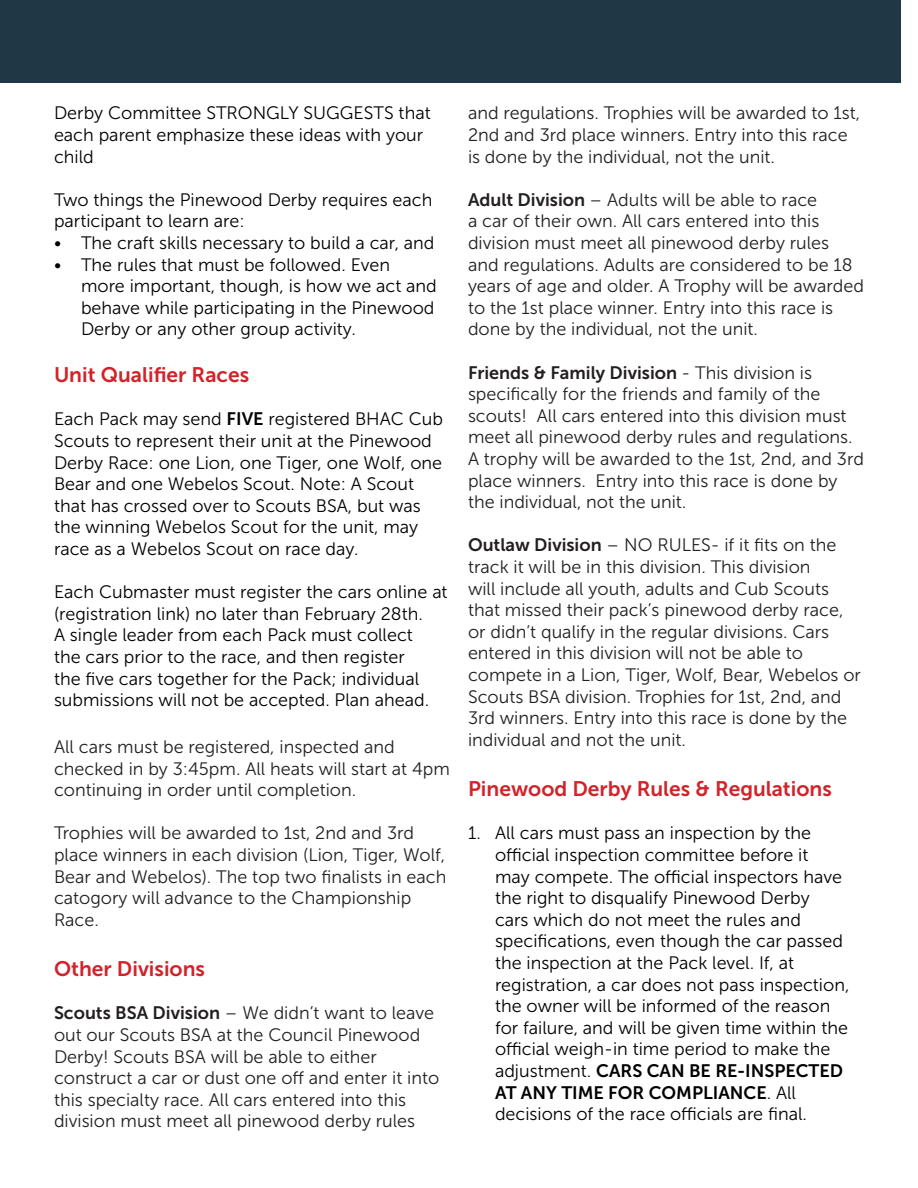
<style>
.page{position:relative;width:918px;height:1188px;background:#fff}
.page>*{position:absolute;margin:0;border:0;box-sizing:border-box;transform-origin:0 0}
.t1{font:21px "Museo Sans 700";color:#d1232a}
.t2{font:18px/21.6px "Museo Sans 300";color:#231f20}
.t3{font:18px/21.6px "Museo Sans 300";color:#000}
.s1{font-family:"Museo Sans 700"}
</style>
<div class="page">
<div style="left:0;top:0;width:901px;height:82px;background:#203746"></div>
<p class="t3" style="left:54px;top:102px;width:378px">Derby Committee STRONGLY SUGGESTS that each parent emphasize these ideas with your child</p>
<p class="t3" style="left:54px;top:189px;width:380px">Two things the Pinewood Derby requires each participant to learn are:</p>
<p class="t3" style="left:54px;top:232px;width:382px">• The craft skills necessary to build a car, and</p>
<p class="t3" style="left:81px;top:254px;width:357px;text-indent:-27px">• The rules that must be followed. Even more important, though, is how we act and behave while participating in the Pinewood Derby or any other group activity.</p>
<p class="t1" style="left:54px;top:363px;width:197px">Unit Qualifier Races</p>
<p class="t3" style="left:54px;top:408px;width:391px">Each Pack may send <span class="s1">FIVE</span> registered BHAC Cub Scouts to represent their unit at the Pinewood Derby Race: one Lion, one Tiger, one Wolf, one Bear and one Webelos Scout. Note: A Scout that has crossed over to Scouts BSA, but was the winning Webelos Scout for the unit, may race as a Webelos Scout on race day.</p>
<p class="t3" style="left:54px;top:581px;width:395px">Each Cubmaster must register the cars online at (registration link) no later than February 28th.</p>
<p class="t3" style="left:54px;top:624px;width:377px">A single leader from each Pack must collect the cars prior to the race, and then register the five cars together for the Pack; individual submissions will not be accepted. Plan ahead.</p>
<p class="t2" style="left:54px;top:736px;width:397px">All cars must be registered, inspected and checked in by 3:45pm. All heats will start at 4pm continuing in order until completion.</p>
<p class="t2" style="left:54px;top:822px;width:394px">Trophies will be awarded to 1st, 2nd and 3rd place winners in each division (Lion, Tiger, Wolf, Bear and Webelos). The top two finalists in each catogory will advance to the Championship Race.</p>
<p class="t1" style="left:54px;top:957px;width:153px">Other Divisions</p>
<p class="t2" style="left:54px;top:1002px;width:387px"><span class="s1">Scouts BSA Division</span> – We didn’t want to leave out our Scouts BSA at the Council Pinewood Derby! Scouts BSA will be able to either construct a car or dust one off and enter it into this specialty race. All cars entered into this division must meet all pinewood derby rules</p>
<p class="t2" style="left:468px;top:102px;width:394px">and regulations. Trophies will be awarded to 1st,<br>2nd and 3rd place winners. Entry into this race is done by the individual, not the unit.</p>
<p class="t2" style="left:468px;top:189px;width:398px"><span class="s1">Adult Division</span> – Adults will be able to race<br>a car of their own. All cars entered into this division must meet all pinewood derby rules and regulations. Adults are considered to be 18 years of age and older. A Trophy will be awarded to the 1st place winner. Entry into this race is done by the individual, not the unit.</p>
<p class="t2" style="left:468px;top:362px;width:397px"><span class="s1">Friends &amp; Family Division</span> - This division is specifically for the friends and family of the scouts! All cars entered into this division must meet all pinewood derby rules and regulations.<br>A trophy will be awarded to the 1st, 2nd, and 3rd place winners. Entry into this race is done by the individual, not the unit.</p>
<p class="t2" style="left:468px;top:534px;width:395px"><span class="s1">Outlaw Division</span> – NO RULES- if it fits on the track it will be in this division. This division<br>will include all youth, adults and Cub Scouts that missed their pack’s pinewood derby race, or didn’t qualify in the regular divisions. Cars entered in this division will not be able to compete in a Lion, Tiger, Wolf, Bear, Webelos or Scouts BSA division. Trophies for 1st, 2nd, and 3rd winners. Entry into this race is done by the individual and not the unit.</p>
<p class="t1" style="left:468px;top:777px;width:365px">Pinewood Derby Rules &amp; Regulations</p>
<p class="t3" style="left:495px;top:822px;width:356px;text-indent:-27px">1. All cars must pass an inspection by the official inspection committee before it<br>may compete. The official inspectors have the right to disqualify Pinewood Derby<br>cars which do not meet the rules and specifications, even though the car passed the inspection at the Pack level. If, at registration, a car does not pass inspection, the owner will be informed of the reason for failure, and will be given time within the official weigh-in time period to make the adjustment. <span class="s1">CARS CAN BE RE-INSPECTED AT ANY TIME FOR COMPLIANCE</span>. All decisions of the race officials are final.</p>
</div>
